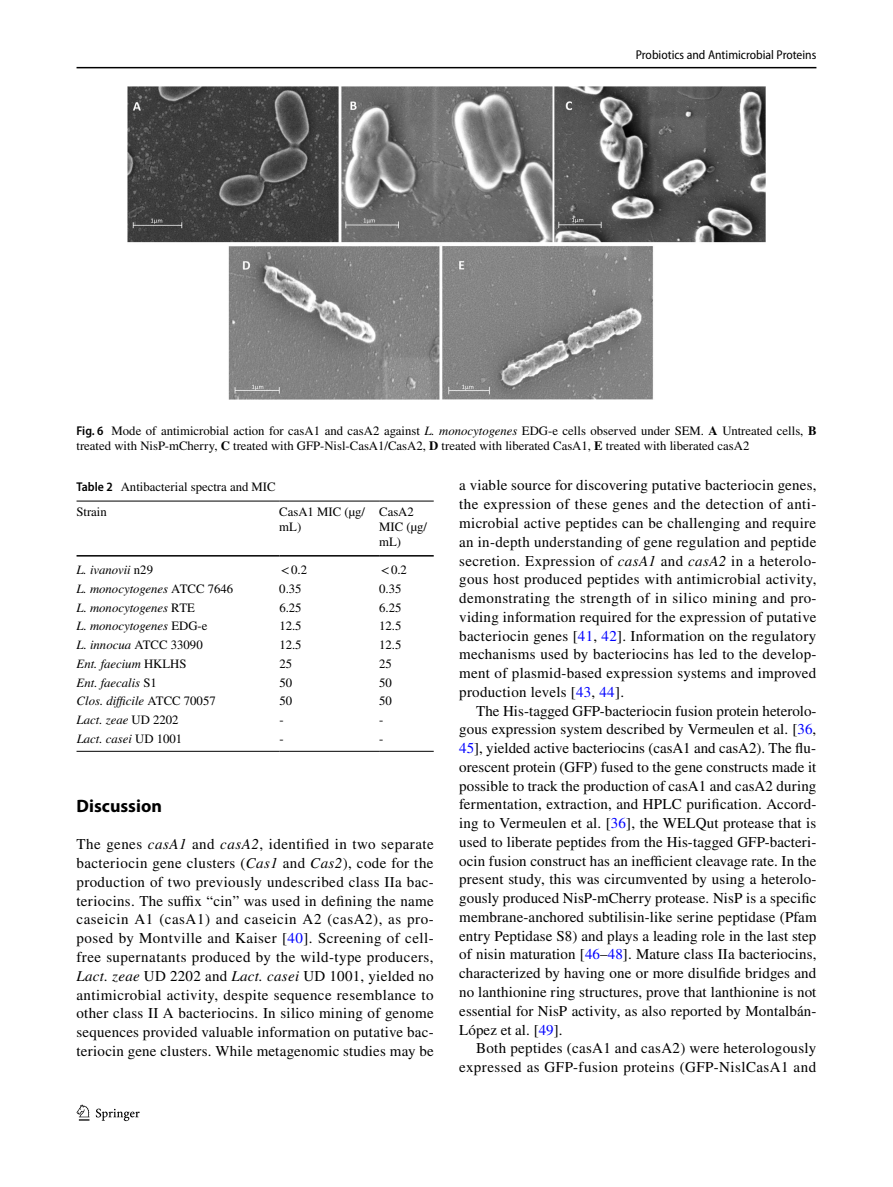
<style>
.page{position:relative;width:893px;height:1187px;background:#fff}
.page>*{position:absolute;margin:0;border:0;box-sizing:border-box;transform-origin:0 0}
.t1{font:700 18px "Myriad Pro";color:#000}
.t2{font:15px/18.8px "STIX";letter-spacing:.02em;color:#000;text-align:justify}
.t3{font:12.75px/15px "STIX";color:#000}
.t4{font:italic 12.75px "STIX";color:#000}
.t5{font:semi-condensed 12.75px "Myriad Pro";color:#000}
.s1{font-family:"Myriad Pro";font-weight:600;font-stretch:semi-condensed}
.s2{font-style:italic}
.s3{font-weight:700}
.s4{color:#00f}
.s5{font-style:normal}
</style>
<div class="page">
<hr style="left:77px;top:67px;width:739px;height:1px;background:#000">
<svg style="left:77px;top:1104px;width:12px;height:16px"></svg>
<svg style="left:96px;top:1108px;width:44px;height:12px"></svg>
<img style="left:128px;top:87px;width:637px;height:312px">
<hr style="left:77px;top:500px;width:202px;height:1px;background:#000">
<hr style="left:77px;top:555px;width:202px;height:1px;background:#000">
<hr style="left:279px;top:500px;width:100px;height:1px;background:#000">
<hr style="left:279px;top:555px;width:100px;height:1px;background:#000">
<hr style="left:379px;top:500px;width:55px;height:1px;background:#000">
<hr style="left:379px;top:555px;width:55px;height:1px;background:#000">
<hr style="left:77px;top:750px;width:202px;height:1px;background:#000">
<hr style="left:279px;top:750px;width:100px;height:1px;background:#000">
<hr style="left:379px;top:750px;width:55px;height:1px;background:#000">
<p class="t5" style="left:636px;top:48px;width:182px">Probiotics and Antimicrobial Proteins</p>
<p class="t3" style="left:77px;top:423px;width:741px"><span class="s1">Fig. 6</span> Mode of antimicrobial action for casA1 and casA2 against <span class="s2">L. monocytogenes</span> EDG-e cells observed under SEM. <span class="s3">A</span> Untreated cells, <span class="s3">B </span>treated with NisP-mCherry, <span class="s3">C</span> treated with GFP-Nisl-CasA1/CasA2, <span class="s3">D</span> treated with liberated CasA1, <span class="s3">E</span> treated with liberated casA2</p>
<p class="t3" style="left:77px;top:474px;width:201px;line-height:25.5px"><span class="s1">Table 2</span> Antibacterial spectra and MIC<br>Strain</p>
<p class="t2" style="left:459px;top:477px;width:359px">a viable source for discovering putative bacteriocin genes, the expression of these genes and the detection of anti&shy;microbial active peptides can be challenging and require an in-depth understanding of gene regulation and peptide secretion. Expression of <span class="s2">casA1</span> and <span class="s2">casA2</span> in a heterolo&shy;gous host produced peptides with antimicrobial activity, demonstrating the strength of in silico mining and pro&shy;viding information required for the expression of putative bacteriocin genes [<span class="s4">41</span>, <span class="s4">42</span>]. Information on the regulatory mechanisms used by bacteriocins has led to the develop&shy;ment of plasmid-based expression systems and improved production levels [<span class="s4">43</span>, <span class="s4">44</span>].</p>
<p class="t2" style="left:459px;top:702px;width:359px;text-indent:17px">The His-tagged GFP-bacteriocin fusion protein heterolo&shy;gous expression system described by Vermeulen et al. [<span class="s4">36</span>, <span class="s4">45</span>], yielded active bacteriocins (casA1 and casA2). The flu&shy;orescent protein (GFP) fused to the gene constructs made it possible to track the production of casA1 and casA2 during fermentation, extraction, and HPLC purification. Accord&shy;ing to Vermeulen et al. [<span class="s4">36</span>], the WELQut protease that is used to liberate peptides from the His-tagged GFP-bacteri&shy;ocin fusion construct has an inefficient cleavage rate. In the present study, this was circumvented by using a heterolo&shy;gously produced NisP-mCherry protease. NisP is a specific membrane-anchored subtilisin-like serine peptidase (Pfam entry Peptidase S8) and plays a leading role in the last step of nisin maturation [<span class="s4">46</span>–<span class="s4">48</span>]. Mature class IIa bacteriocins, characterized by having one or more disulfide bridges and no lanthionine ring structures, prove that lanthionine is not essential for NisP activity, as also reported by Montalbán-López et al. [<span class="s4">49</span>].</p>
<p class="t2" style="left:459px;top:1039px;width:359px;text-align:right">Both peptides (casA1 and casA2) were heterologously expressed as GFP-fusion proteins (GFP-NislCasA1 and</p>
<p class="t3" style="left:279px;top:505px;width:87px">CasA1 MIC (µg/ mL)</p>
<p class="t3" style="left:379px;top:505px;width:49px">CasA2<br>MIC (µg/ mL)</p>
<p class="t4" style="left:77px;top:561px;width:78px">L. ivanovii <span class="s5">n29</span></p>
<p class="t3" style="left:281px;top:563px;width:28px">&lt;0.2</p>
<p class="t3" style="left:381px;top:563px;width:28px">&lt;0.2</p>
<p class="t4" style="left:77px;top:579px;width:158px">L. monocytogenes <span class="s5">ATCC 7646</span></p>
<p class="t3" style="left:279px;top:582px;width:24px">0.35</p>
<p class="t3" style="left:379px;top:582px;width:24px">0.35</p>
<p class="t4" style="left:77px;top:598px;width:120px">L. monocytogenes <span class="s5">RTE</span></p>
<p class="t3" style="left:279px;top:600px;width:24px">6.25</p>
<p class="t3" style="left:379px;top:600px;width:24px">6.25</p>
<p class="t4" style="left:77px;top:617px;width:132px">L. monocytogenes <span class="s5">EDG-e</span></p>
<p class="t3" style="left:279px;top:619px;width:24px">12.5</p>
<p class="t3" style="left:379px;top:619px;width:24px">12.5</p>
<p class="t4" style="left:77px;top:636px;width:128px">L. innocua <span class="s5">ATCC 33090</span></p>
<p class="t3" style="left:279px;top:638px;width:24px">12.5</p>
<p class="t3" style="left:379px;top:638px;width:24px">12.5</p>
<p class="t4" style="left:77px;top:654px;width:111px">Ent. faecium <span class="s5">HKLHS</span></p>
<p class="t3" style="left:279px;top:656px;width:14px">25</p>
<p class="t3" style="left:379px;top:656px;width:14px">25</p>
<p class="t4" style="left:77px;top:673px;width:82px">Ent. faecalis <span class="s5">S1</span></p>
<p class="t3" style="left:279px;top:675px;width:14px">50</p>
<p class="t3" style="left:379px;top:675px;width:14px">50</p>
<p class="t4" style="left:77px;top:692px;width:141px">Clos. difficile <span class="s5">ATCC 70057</span></p>
<p class="t3" style="left:279px;top:694px;width:14px">50</p>
<p class="t3" style="left:379px;top:694px;width:14px">50</p>
<p class="t4" style="left:77px;top:711px;width:104px">Lact. zeae <span class="s5">UD 2202</span></p>
<p class="t3" style="left:279px;top:713px;width:6px">-</p>
<p class="t3" style="left:379px;top:713px;width:6px">-</p>
<p class="t4" style="left:77px;top:729px;width:107px">Lact. casei <span class="s5">UD 1001</span></p>
<p class="t3" style="left:279px;top:731px;width:6px">-</p>
<p class="t3" style="left:379px;top:731px;width:6px">-</p>
<p class="t1" style="left:77px;top:794px;width:87px">Discussion</p>
<p class="t2" style="left:77px;top:836px;width:359px">The genes <span class="s2">casA1</span> and <span class="s2">casA2</span>, identified in two separate bacteriocin gene clusters (<span class="s2">Cas1</span> and <span class="s2">Cas2</span>), code for the production of two previously undescribed class IIa bac&shy;teriocins. The suffix “cin” was used in defining the name caseicin A1 (casA1) and caseicin A2 (casA2), as pro&shy;posed by Montville and Kaiser [<span class="s4">40</span>]. Screening of cell&shy;free supernatants produced by the wild-type producers, <span class="s2">Lact. zeae</span> UD 2202 and <span class="s2">Lact. casei</span> UD 1001, yielded no antimicrobial activity, despite sequence resemblance to other class II A bacteriocins. In silico mining of genome sequences provided valuable information on putative bac&shy;teriocin gene clusters. While metagenomic studies may be</p>
</div>
